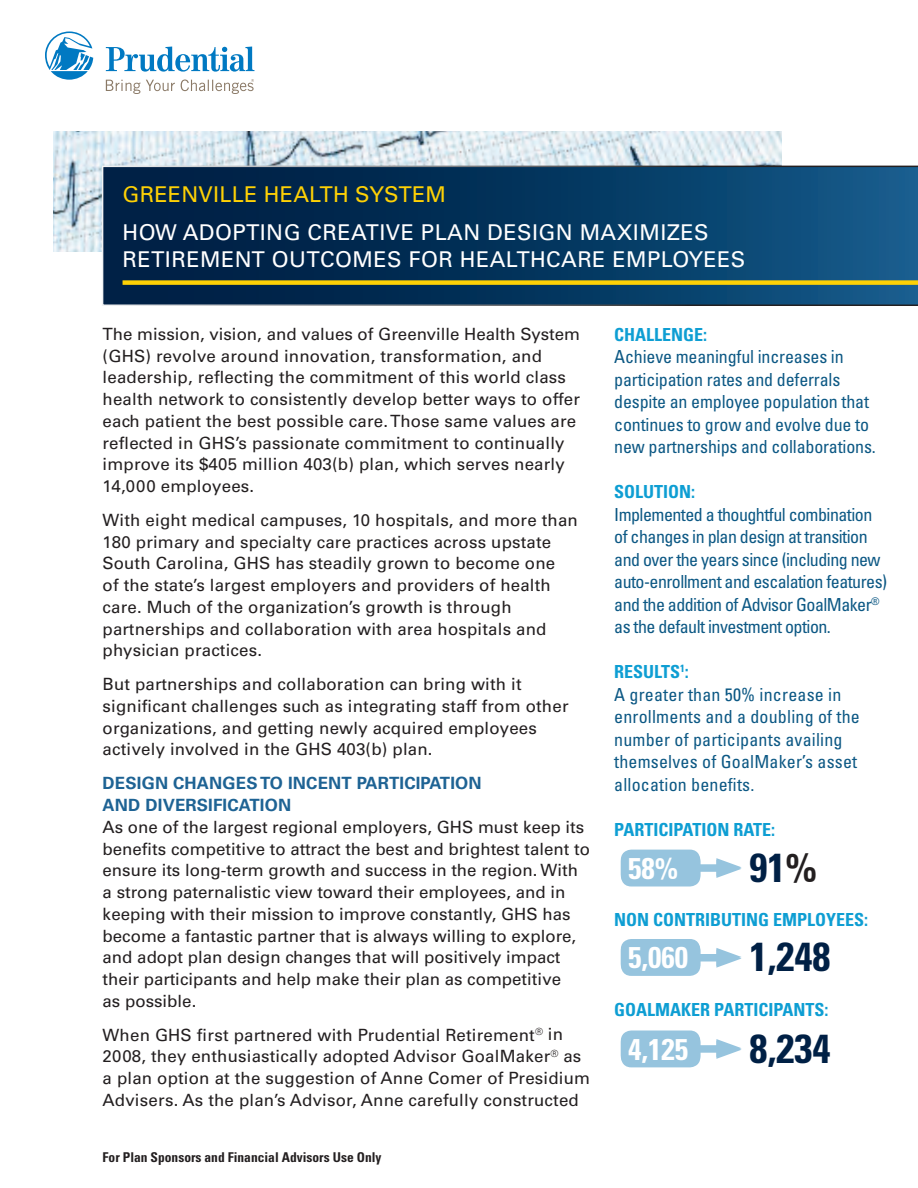
<style>
.page{position:relative;width:918px;height:1188px;background:#fff}
.page>*{position:absolute;margin:0;border:0;box-sizing:border-box;transform-origin:0 0}
.t1{font:700 condensed 40.5px "Univers LT Std";color:#002045}
.t2{font:700 condensed 30px "Univers LT Std";color:#fff}
.t3{font:21.75px/27px "Univers LT Std";letter-spacing:.02em;color:#fff}
.t4{font:21.75px "Univers LT Std";letter-spacing:.01em;color:#fed105}
.t5{font:condensed 18px/22.5px "Univers LT Std";letter-spacing:-.03em;color:#0c5884}
.t6{font:condensed 18px/22.5px "Univers LT Std";letter-spacing:-.01em;color:#0c5884}
.t7{font:condensed 18px/22.5px "Univers LT Std";letter-spacing:.01em;color:#0c5884}
.t8{font:700 condensed 18px "Univers LT Std";color:#0e9ed3}
.txt{font:16.8px/21.8px "Univers LT Std";letter-spacing:.01em;color:#231f20}
.subs{font:700 16.8px/21.8px "Univers LT Std";letter-spacing:.01em;color:#1e6394}
.t9{font:700 condensed 13.5px "Univers LT Std";color:#231f20}
.s1{color:#231f20}
</style>
<div class="page">
<div style="left:621px;top:850px;width:79px;height:35px;background:#96c4de;border-radius:10px"></div>
<div style="left:621px;top:851px;width:79px;height:35px;background:#96c4de;border-radius:10px"></div>
<div style="left:621px;top:939px;width:79px;height:35px;background:#96c4de;border-radius:10px"></div>
<div style="left:621px;top:940px;width:79px;height:36px;background:#96c4de;border-radius:10px"></div>
<div style="left:621px;top:1030px;width:79px;height:36px;background:#96c4de;border-radius:10px"></div>
<div style="left:621px;top:1032px;width:79px;height:35px;background:#96c4de;border-radius:10px"></div>
<div style="left:685px;top:1045px;width:42px;height:6px;background:#96c4de"></div>
<div style="left:685px;top:1047px;width:42px;height:6px;background:#96c4de"></div>
<svg style="left:716px;top:1039px;width:26px;height:20px"></svg>
<div style="left:685px;top:954px;width:42px;height:6px;background:#96c4de"></div>
<div style="left:685px;top:956px;width:42px;height:6px;background:#96c4de"></div>
<svg style="left:716px;top:948px;width:26px;height:20px"></svg>
<div style="left:685px;top:864px;width:42px;height:6px;background:#96c4de"></div>
<div style="left:685px;top:866px;width:42px;height:6px;background:#96c4de"></div>
<svg style="left:716px;top:858px;width:26px;height:20px"></svg>
<svg style="left:45px;top:32px;width:209px;height:62px"></svg>
<img style="left:54px;top:131px;width:727px;height:121px">
<svg style="left:102px;top:166px;width:816px;height:140px;background:#083860"></svg>
<div style="left:123px;top:280px;width:795px;height:5px;background:#fed105"></div>
<p class="t4" style="left:123px;top:182px;width:325px">GREENVILLE HEALTH SYSTEM</p>
<p class="t3" style="left:123px;top:219px;width:624px">HOW ADOPTING CREATIVE PLAN DESIGN MAXIMIZES<br>RETIREMENT OUTCOMES FOR HEALTHCARE EMPLOYEES</p>
<p class="txt" style="left:103px;top:323px;width:479px">The mission, vision, and values of Greenville Health System (GHS) revolve around innovation, transformation, and leadership, reflecting the commitment of this world class health network to consistently develop better ways to offer each patient the best possible care. Those same values are reflected in GHS’s passionate commitment to continually improve its $405 million 403(b) plan, which serves nearly 14,000 employees.</p>
<p class="txt" style="left:103px;top:509px;width:477px">With eight medical campuses, 10 hospitals, and more than 180 primary and specialty care practices across upstate South Carolina, GHS has steadily grown to become one<br>of the state’s largest employers and providers of health care. Much of the organization’s growth is through partnerships and collaboration with area hospitals and physician practices.</p>
<p class="txt" style="left:103px;top:674px;width:467px">But partnerships and collaboration can bring with it significant challenges such as integrating staff from other organizations, and getting newly acquired employees actively involved in the GHS 403(b) plan.</p>
<p class="subs" style="left:103px;top:773px;width:381px">DESIGN CHANGES TO INCENT PARTICIPATION<br>AND DIVERSIFICATION</p>
<p class="txt" style="left:103px;top:816px;width:489px">As one of the largest regional employers, GHS must keep its benefits competitive to attract the best and brightest talent to ensure its long-term growth and success in the region. With a strong paternalistic view toward their employees, and in keeping with their mission to improve constantly, GHS has become a fantastic partner that is always willing to explore, and adopt plan design changes that will positively impact their participants and help make their plan as competitive<br>as possible.</p>
<p class="txt" style="left:103px;top:1024px;width:489px">When GHS first partnered with Prudential Retirement<sup>®</sup> in 2008, they enthusiastically adopted Advisor GoalMaker<sup>®</sup> as a plan option at the suggestion of Anne Comer of Presidium Advisers. As the plan’s Advisor, Anne carefully constructed</p>
<p class="t9" style="left:103px;top:1149px;width:280px">For Plan Sponsors and Financial Advisors Use Only</p>
<p class="t8" style="left:614px;top:323px;width:94px">CHALLENGE:</p>
<p class="t6" style="left:614px;top:345px;width:263px">Achieve meaningful increases in participation rates and deferrals despite an employee population that continues to grow and evolve due to new partnerships and collaborations.</p>
<p class="t8" style="left:614px;top:481px;width:82px">SOLUTION:</p>
<p class="t5" style="left:614px;top:503px;width:274px">Implemented a thoughtful combination of changes in plan design at transition and over the years since (including new auto-enrollment and escalation features) and the addition of Advisor GoalMaker<sup>® </sup>as the default investment option.</p>
<p class="t8" style="left:614px;top:661px;width:76px">RESULTS<sup>1</sup>:</p>
<p class="t7" style="left:614px;top:683px;width:247px">A greater than 50% increase in enrollments and a doubling of the number of participants availing themselves of GoalMaker’s asset allocation benefits.</p>
<p class="t8" style="left:614px;top:818px;width:163px">PARTICIPATION RATE:</p>
<p class="t2" style="left:628px;top:850px;width:51px">58%</p>
<p class="t1" style="left:750px;top:843px;width:69px">91<span class="s1">%</span></p>
<p class="t8" style="left:614px;top:908px;width:256px">NON CONTRIBUTING EMPLOYEES:</p>
<p class="t2" style="left:628px;top:939px;width:61px">5,060</p>
<p class="t1" style="left:750px;top:932px;width:82px">1,248</p>
<p class="t8" style="left:614px;top:998px;width:216px">GOALMAKER PARTICIPANTS:</p>
<p class="t2" style="left:628px;top:1031px;width:61px">4,125</p>
<p class="t1" style="left:750px;top:1024px;width:82px">8,234</p>
</div>
